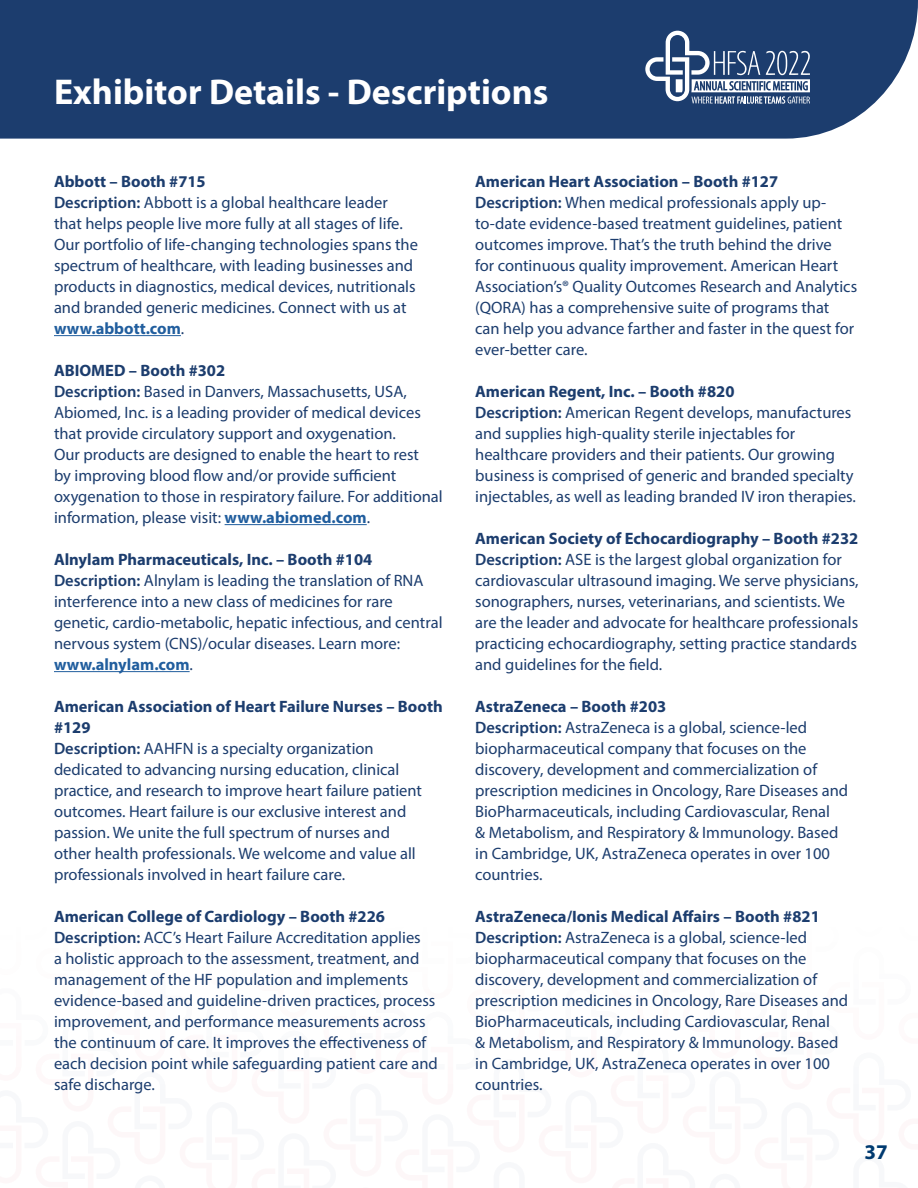
<style>
.page{position:relative;width:918px;height:1188px;background:#fff}
.page>*{position:absolute;margin:0;border:0;box-sizing:border-box;transform-origin:0 0}
.t1{font:700 36px "Myriad Pro";color:#fff}
.t2{font:700 21px "Myriad Pro";color:#003a70}
.t3{font:16.5px/21px "Myriad Pro";color:#1c3d6e}
.s1{font-weight:700}
.s2{font-weight:600}
.s3{font-weight:700;color:#215e9e}
</style>
<div class="page">
<div style="left:0;top:0;width:918px;height:139px;background:#1c3d6e"></div>
<svg style="left:645px;top:31px;width:165px;height:73px"></svg>
<hr style="left:54px;top:335px;width:127px;height:1px;background:#215e9e">
<hr style="left:225px;top:524px;width:142px;height:1px;background:#215e9e">
<hr style="left:54px;top:671px;width:136px;height:1px;background:#215e9e">
<h1 class="t1" style="left:54px;top:68px;width:496px">Exhibitor Details - Descriptions</h1>
<p class="t3" style="left:54px;top:171px;width:366px"><span class="s1">Abbott – Booth #715<br></span><span class="s2">Description:</span> Abbott is a global healthcare leader that helps people live more fully at all stages of life.<br>Our portfolio of life-changing technologies spans the spectrum of healthcare, with leading businesses and products in diagnostics, medical devices, nutritionals and branded generic medicines. Connect with us at <span class="s3">www.abbott.com</span>.</p>
<p class="t3" style="left:54px;top:360px;width:390px"><span class="s1">ABIOMED – Booth #302<br></span><span class="s2">Description:</span> Based in Danvers, Massachusetts, USA, Abiomed, Inc. is a leading provider of medical devices that provide circulatory support and oxygenation.<br>Our products are designed to enable the heart to rest<br>by improving blood flow and/or provide sufficient oxygenation to those in respiratory failure. For additional information, please visit: <span class="s3">www.abiomed.com</span>.</p>
<p class="t3" style="left:54px;top:549px;width:390px"><span class="s1">Alnylam Pharmaceuticals, Inc. – Booth #104<br></span><span class="s2">Description:</span> Alnylam is leading the translation of RNA interference into a new class of medicines for rare genetic, cardio-metabolic, hepatic infectious, and central nervous system (CNS)/ocular diseases. Learn more: <span class="s3">www.alnylam.com</span>.</p>
<p class="t3" style="left:54px;top:696px;width:390px"><span class="s1">American Association of Heart Failure Nurses – Booth #129<br></span><span class="s2">Description:</span> AAHFN is a specialty organization dedicated to advancing nursing education, clinical practice, and research to improve heart failure patient outcomes. Heart failure is our exclusive interest and passion. We unite the full spectrum of nurses and<br>other health professionals. We welcome and value all professionals involved in heart failure care.</p>
<p class="t3" style="left:54px;top:906px;width:385px"><span class="s1">American College of Cardiology – Booth #226<br></span><span class="s2">Description:</span> ACC’s Heart Failure Accreditation applies<br>a holistic approach to the assessment, treatment, and management of the HF population and implements evidence-based and guideline-driven practices, process improvement, and performance measurements across the continuum of care. It improves the effectiveness of each decision point while safeguarding patient care and safe discharge.</p>
<p class="t3" style="left:475px;top:171px;width:384px"><span class="s1">American Heart Association – Booth #127<br></span><span class="s2">Description:</span> When medical professionals apply up&shy;to-date evidence-based treatment guidelines, patient outcomes improve. That’s the truth behind the drive<br>for continuous quality improvement. American Heart Association’s® Quality Outcomes Research and Analytics (QORA) has a comprehensive suite of programs that can help you advance farther and faster in the quest for ever-better care.</p>
<p class="t3" style="left:475px;top:381px;width:382px"><span class="s1">American Regent, Inc. – Booth #820<br></span><span class="s2">Description:</span> American Regent develops, manufactures and supplies high-quality sterile injectables for healthcare providers and their patients. Our growing business is comprised of generic and branded specialty injectables, as well as leading branded IV iron therapies.</p>
<p class="t3" style="left:475px;top:528px;width:385px"><span class="s1">American Society of Echocardiography – Booth #232<br></span><span class="s2">Description:</span> ASE is the largest global organization for cardiovascular ultrasound imaging. We serve physicians, sonographers, nurses, veterinarians, and scientists. We are the leader and advocate for healthcare professionals practicing echocardiography, setting practice standards and guidelines for the field.</p>
<p class="t3" style="left:475px;top:696px;width:374px"><span class="s1">AstraZeneca – Booth #203<br></span><span class="s2">Description:</span> AstraZeneca is a global, science-led biopharmaceutical company that focuses on the discovery, development and commercialization of prescription medicines in Oncology, Rare Diseases and BioPharmaceuticals, including Cardiovascular, Renal<br>&amp; Metabolism, and Respiratory &amp; Immunology. Based in Cambridge, UK, AstraZeneca operates in over 100 countries.</p>
<p class="t3" style="left:475px;top:906px;width:374px"><span class="s1">AstraZeneca/Ionis Medical Affairs – Booth #821<br></span><span class="s2">Description:</span> AstraZeneca is a global, science-led biopharmaceutical company that focuses on the discovery, development and commercialization of prescription medicines in Oncology, Rare Diseases and BioPharmaceuticals, including Cardiovascular, Renal<br>&amp; Metabolism, and Respiratory &amp; Immunology. Based in Cambridge, UK, AstraZeneca operates in over 100 countries.</p>
<p class="t2" style="left:864px;top:1138px;width:25px">37</p>
</div>
